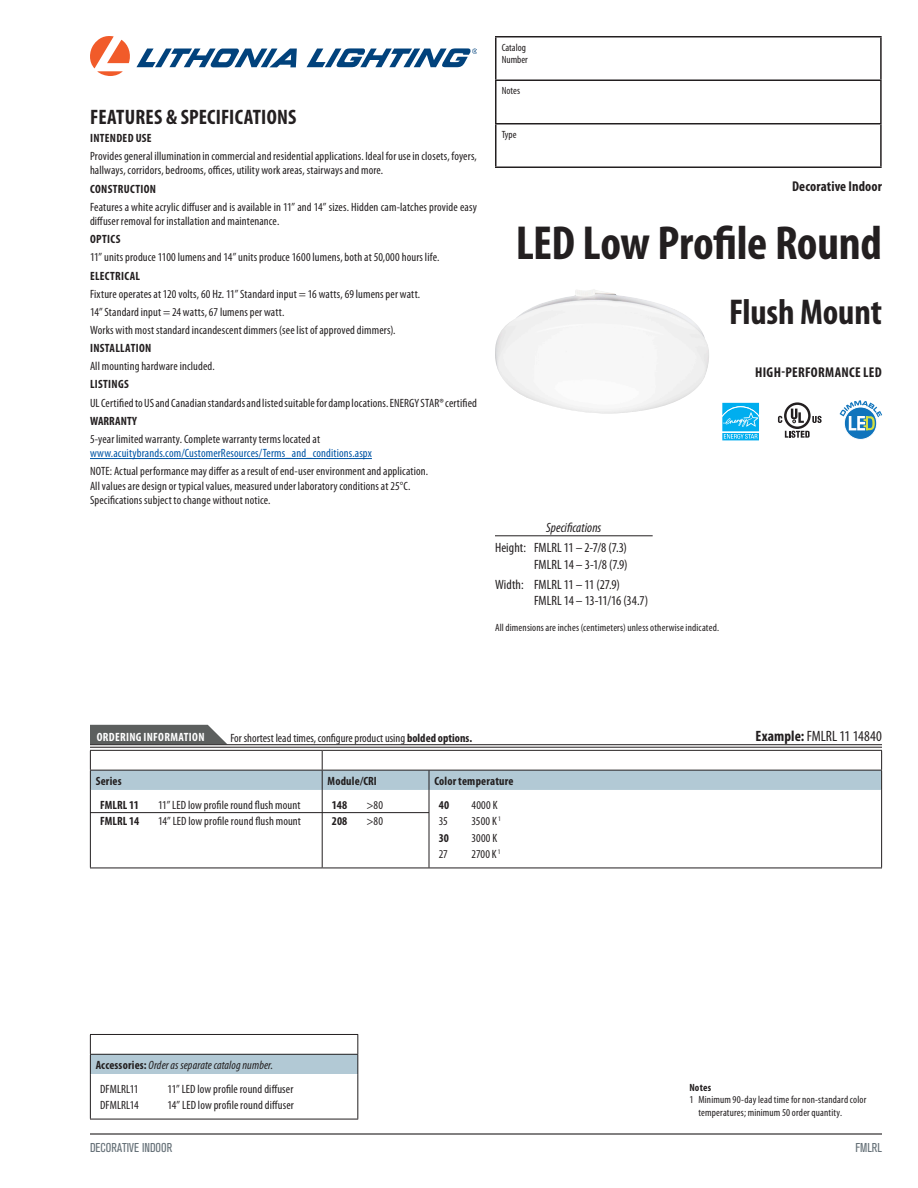
<style>
.page{position:relative;width:918px;height:1188px;background:#fff}
.page>*{position:absolute;margin:0;border:0;box-sizing:border-box;transform-origin:0 0}
.t1{font:700 condensed 48px "Myriad Pro";letter-spacing:-.01em;color:#231f20}
.t2{font:700 condensed 36px "Myriad Pro";letter-spacing:-.005em;color:#231f20}
.t3{font:700 condensed 21px "Myriad Pro";letter-spacing:.01em;color:#231f20}
.t4{font:condensed 15px "Myriad Pro";color:#231f20}
.t5{font:700 condensed 14.25px "Myriad Pro";letter-spacing:.015em;color:#231f20}
.t6{font:condensed 13.5px/16.2px "Myriad Pro";letter-spacing:.005em;color:#231f20;text-align:right}
.t7{font:italic condensed 13.5px "Myriad Pro";letter-spacing:.005em;color:#231f20}
.t8{font:condensed 12.75px "Akzidenz Grotesk BE";color:#667178}
.t9{font:condensed 12px/14.4px "Myriad Pro";letter-spacing:.01em;color:#231f20}
.t10{font:700 condensed 12px "Myriad Pro";letter-spacing:.02em;color:#231f20}
.t11{font:condensed 12px "Myriad Pro";letter-spacing:.01em;color:#0155a5}
.t12{font:italic condensed 12px/24.2px "Myriad Pro";letter-spacing:.01em;color:#231f20}
.t13{font:700 condensed 12px "Myriad Pro";letter-spacing:.025em;color:#fff}
.t14{font:condensed 10.5px/12.6px "Myriad Pro";letter-spacing:.015em;color:#231f20}
.t15{font:700 condensed 10.5px "Myriad Pro";letter-spacing:.015em;color:#231f20}
.s1{font-weight:700}
.s2{font-weight:700;font-style:normal}
.s3{font-style:normal}
</style>
<div class="page">
<hr style="left:90px;top:458px;width:282px;height:1px;background:#0155a5">
<img style="left:495px;top:289px;width:214px;height:124px">
<hr style="left:495px;top:535px;width:158px;height:1px;background:#231f20">
<hr style="left:90px;top:790px;width:1px;height:78px;background:#231f20">
<hr style="left:322px;top:790px;width:1px;height:78px;background:#231f20">
<hr style="left:429px;top:790px;width:1px;height:78px;background:#231f20">
<hr style="left:881px;top:790px;width:1px;height:78px;background:#231f20">
<hr style="left:90px;top:868px;width:232px;height:1px;background:#231f20">
<hr style="left:322px;top:868px;width:107px;height:1px;background:#231f20">
<hr style="left:429px;top:868px;width:453px;height:1px;background:#231f20">
<svg style="left:90px;top:725px;width:792px;height:65px"></svg>
<hr style="left:90px;top:744px;width:792px;height:3px;background:#fff">
<hr style="left:90px;top:744px;width:792px;height:1px;background:#231f20">
<hr style="left:90px;top:747px;width:792px;height:1px;background:#231f20">
<hr style="left:90px;top:812px;width:339px;height:1px;background:#231f20">
<svg style="left:844px;top:407px;width:33px;height:32px"></svg>
<div style="left:844px;top:407px;width:33px;height:33px;border:1px solid #fff;border-radius:50%"></div>
<svg style="left:840px;top:400px;width:42px;height:30px"></svg>
<svg style="left:778px;top:402px;width:44px;height:36px"></svg>
<svg style="left:722px;top:402px;width:37px;height:1px"></svg>
<svg style="left:722px;top:403px;width:37px;height:38px"></svg>
<svg style="left:90px;top:36px;width:207px;height:40px"></svg>
<svg style="left:307px;top:48px;width:170px;height:19px"></svg>
<hr style="left:495px;top:36px;width:387px;height:2px;background:#231f20">
<hr style="left:495px;top:38px;width:1px;height:42px;background:#231f20">
<hr style="left:880px;top:38px;width:2px;height:42px;background:#231f20">
<hr style="left:495px;top:80px;width:387px;height:1px;background:#231f20">
<hr style="left:495px;top:81px;width:1px;height:42px;background:#231f20">
<hr style="left:880px;top:81px;width:2px;height:42px;background:#231f20">
<hr style="left:495px;top:123px;width:387px;height:1px;background:#231f20">
<hr style="left:495px;top:124px;width:1px;height:42px;background:#231f20">
<hr style="left:880px;top:124px;width:2px;height:42px;background:#231f20">
<hr style="left:495px;top:166px;width:387px;height:2px;background:#231f20">
<hr style="left:90px;top:1133px;width:792px;height:2px;background:#231f20">
<div style="left:90px;top:1054px;width:268px;height:20px;background:#b2c9d5"></div>
<hr style="left:90px;top:1074px;width:1px;height:45px;background:#231f20">
<hr style="left:357px;top:1074px;width:1px;height:45px;background:#231f20">
<hr style="left:90px;top:1034px;width:268px;height:1px;background:#231f20">
<svg style="left:90px;top:1035px;width:1px;height:39px"></svg>
<svg style="left:357px;top:1035px;width:1px;height:39px"></svg>
<hr style="left:90px;top:1054px;width:268px;height:1px;background:#231f20">
<hr style="left:90px;top:1119px;width:268px;height:1px;background:#231f20">
<h3 class="t3" style="left:90px;top:105px;width:208px">FEATURES &amp; SPECIFICATIONS</h3>
<p class="t10" style="left:90px;top:131px;width:63px">INTENDED USE</p>
<p class="t9" style="left:90px;top:149px;width:388px">Provides general illumination in commercial and residential applications. Ideal for use in closets, foyers, hallways, corridors, bedrooms, offices, utility work areas, stairways and more.</p>
<p class="t10" style="left:90px;top:182px;width:67px">CONSTRUCTION</p>
<p class="t9" style="left:90px;top:200px;width:388px">Features a white acrylic diffuser and is available in 11” and 14” sizes. Hidden cam-latches provide easy diffuser removal for installation and maintenance.</p>
<p class="t10" style="left:90px;top:233px;width:32px">OPTICS</p>
<p class="t9" style="left:90px;top:250px;width:351px">11” units produce 1100 lumens and 14” units produce 1600 lumens, both at 50,000 hours life.</p>
<p class="t10" style="left:90px;top:269px;width:52px">ELECTRICAL</p>
<p class="t9" style="left:90px;top:285px;width:332px;line-height:18.1px">Fixture operates at 120 volts, 60 Hz. 11” Standard input = 16 watts, 69 lumens per watt.<br>14” Standard input = 24 watts, 67 lumens per watt.<br>Works with most standard incandescent dimmers (see list of approved dimmers).</p>
<p class="t10" style="left:90px;top:342px;width:63px">INSTALLATION</p>
<p class="t9" style="left:90px;top:359px;width:126px">All mounting hardware included.</p>
<p class="t10" style="left:90px;top:378px;width:40px">LISTINGS</p>
<p class="t9" style="left:90px;top:396px;width:389px">UL Certified to US and Canadian standards and listed suitable for damp locations. ENERGY STAR® certified</p>
<p class="t10" style="left:90px;top:414px;width:49px">WARRANTY</p>
<p class="t9" style="left:90px;top:432px;width:232px">5-year limited warranty. Complete warranty terms located at</p>
<p class="t11" style="left:90px;top:447px;width:283px">www.acuitybrands.com/CustomerResources/Terms_and_conditions.aspx</p>
<p class="t9" style="left:90px;top:464px;width:340px">NOTE: Actual performance may differ as a result of end-user environment and application.<br>All values are design or typical values, measured under laboratory conditions at 25°C.<br>Specifications subject to change without notice.</p>
<p class="t14" style="left:502px;top:41px;width:28px">Catalog<br>Number</p>
<p class="t14" style="left:502px;top:85px;width:20px">Notes</p>
<p class="t14" style="left:502px;top:128px;width:16px">Type</p>
<p class="t5" style="left:792px;top:178px;width:91px">Decorative Indoor</p>
<h1 class="t1" style="left:516px;top:217px;width:368px">LED Low Profile Round</h1>
<h2 class="t2" style="left:729px;top:292px;width:154px">Flush Mount</h2>
<p class="t5" style="left:755px;top:365px;width:128px">HIGH-PERFORMANCE LED</p>
<p class="t7" style="left:546px;top:521px;width:57px">Specifications</p>
<p class="t6" style="left:495px;top:540px;width:134px">Height: FMLRL 11 – 2-7/8 (7.3)<br>FMLRL 14 – 3-1/8 (7.9)</p>
<p class="t6" style="left:534px;top:576px;width:116px;text-align:left;text-indent:-39px">Width: FMLRL 11 – 11 (27.9)<br>FMLRL 14 – 13-11/16 (34.7)</p>
<p class="t14" style="left:495px;top:621px;width:226px">All dimensions are inches (centimeters) unless otherwise indicated.</p>
<p class="t13" style="left:97px;top:730px;width:109px">ORDERING INFORMATION</p>
<p class="t9" style="left:230px;top:731px;width:243px">For shortest lead times, configure product using <span class="s1">bolded options.</span></p>
<p class="t4" style="left:756px;top:728px;width:128px"><span class="s1">Example:</span> FMLRL 11 14840</p>
<p class="t10" style="left:96px;top:774px;width:27px">Series</p>
<p class="t10" style="left:328px;top:774px;width:51px">Module/CRI</p>
<p class="t10" style="left:434px;top:774px;width:81px">Color temperature</p>
<p class="t10" style="left:100px;top:798px;width:40px">FMLRL 11</p>
<p class="t9" style="left:158px;top:798px;width:144px">11” LED low profile round flush mount</p>
<p class="t10" style="left:100px;top:815px;width:41px">FMLRL 14</p>
<p class="t9" style="left:158px;top:814px;width:144px">14” LED low profile round flush mount</p>
<p class="t10" style="left:439px;top:798px;width:12px">40</p>
<p class="t9" style="left:471px;top:798px;width:28px">4000 K</p>
<p class="t9" style="left:439px;top:814px;width:11px">35</p>
<p class="t9" style="left:471px;top:814px;width:31px">3500 K <sup>1</sup></p>
<p class="t10" style="left:439px;top:831px;width:12px">30</p>
<p class="t9" style="left:471px;top:831px;width:27px">3000 K</p>
<p class="t9" style="left:439px;top:847px;width:11px">27</p>
<p class="t9" style="left:471px;top:847px;width:31px">2700 K <sup>1</sup></p>
<p class="t10" style="left:332px;top:798px;width:17px">148</p>
<p class="t9" style="left:366px;top:798px;width:18px">&gt;80</p>
<p class="t10" style="left:332px;top:815px;width:17px">208</p>
<p class="t9" style="left:366px;top:814px;width:18px">&gt;80</p>
<p class="t12" style="left:100px;top:1053px;width:175px;text-indent:-4px"><span class="s2">Accessories:</span> Order as separate catalog number.<br><span class="s3">DFMLRL11</span></p>
<p class="t9" style="left:168px;top:1082px;width:127px">11” LED low profile round diffuser</p>
<p class="t9" style="left:100px;top:1098px;width:40px">DFMLRL14</p>
<p class="t9" style="left:168px;top:1098px;width:128px">14” LED low profile round diffuser</p>
<p class="t15" style="left:689px;top:1082px;width:23px">Notes</p>
<p class="t14" style="left:698px;top:1094px;width:169px;text-indent:-9px">1 Minimum 90-day lead time for non-standard color temperatures; minimum 50 order quantity.</p>
<p class="t8" style="left:90px;top:1141px;width:84px">DECORATIVE INDOOR</p>
<p class="t8" style="left:855px;top:1141px;width:28px">FMLRL</p>
</div>
